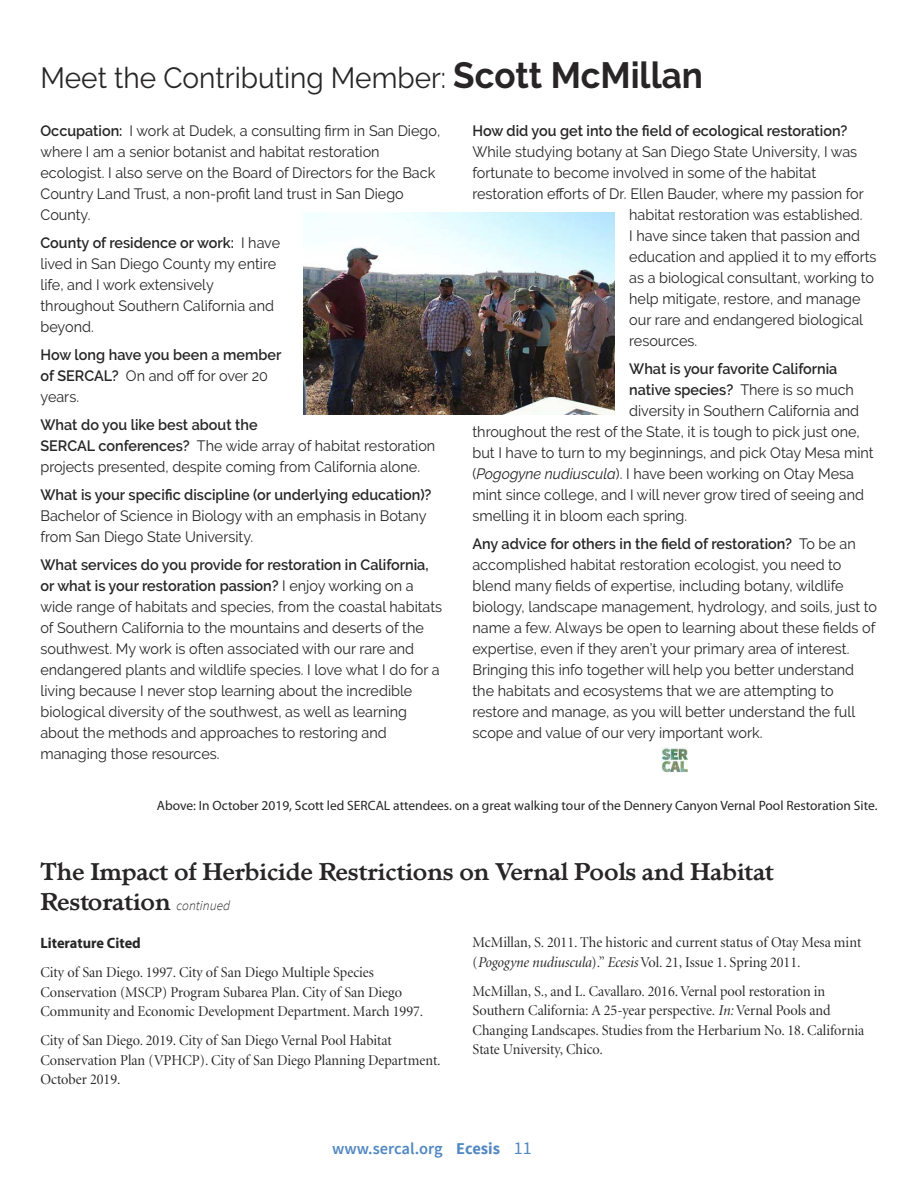
<style>
.page{position:relative;width:918px;height:1188px;background:#fff}
.page>*{position:absolute;margin:0;border:0;box-sizing:border-box;transform-origin:0 0}
.t1{font:29.1px "Raleway";color:#272526;scale:.96 1}
.t2{font:700 25.5px/30px "TC Administer";color:#272526}
.t3{font:600 16.5px "Source Sans Pro";color:#5288c2}
.t4{font:15px/21px "Raleway";color:#272526;scale:.96 1}
.t5{font:15px/19.5px "Minion Display";color:#272526;scale:.96 1}
.t6{font:600 15px/21px "Raleway";color:#272526;scale:.96 1}
.t7{font:700 15px "Myriad Pro";color:#272526;scale:.96 1}
.t8{font:13.5px "Myriad Pro";color:#272526}
.s1{font-weight:700;font-size:36.45px}
.s2{font-weight:400}
.s3{font-style:italic}
.s4{font-weight:600}
.s5{font-family:"Source Sans Pro";font-weight:300;font-style:italic;font-size:13.5px}
.s6{font-weight:700}
.s7{font-weight:400;font-size:18px}
</style>
<div class="page">
<svg style="left:664px;top:772px;width:24px;height:1px"></svg>
<img style="left:661px;top:748px;width:27px;height:24px">
<img style="left:304px;top:212px;width:310px;height:203px">
<h1 class="t1" style="left:40px;top:61px;width:692px">Meet the Contributing Member: <span class="s1">Scott McMillan</span></h1>
<p class="t6" style="left:472px;top:120px;width:392px">How did you get into the field of ecological restoration?</p>
<p class="t4" style="left:472px;top:141px;width:402px">While studying botany at San Diego State University, I was</p>
<p class="t4" style="left:472px;top:162px;width:360px">fortunate to become involved in some of the habitat</p>
<p class="t4" style="left:472px;top:183px;width:409px">restoration efforts of Dr. Ellen Bauder, where my passion for</p>
<p class="t4" style="left:629px;top:204px;width:245px">habitat restoration was established.</p>
<p class="t4" style="left:629px;top:225px;width:242px">I have since taken that passion and</p>
<p class="t4" style="left:629px;top:246px;width:259px">education and applied it to my efforts</p>
<p class="t4" style="left:629px;top:267px;width:256px">as a biological consultant, working to</p>
<p class="t4" style="left:629px;top:288px;width:242px">help mitigate, restore, and manage</p>
<p class="t4" style="left:629px;top:309px;width:245px">our rare and endangered biological</p>
<p class="t4" style="left:629px;top:330px;width:72px">resources.</p>
<p class="t6" style="left:629px;top:358px;width:218px">What is your favorite California</p>
<p class="t6" style="left:629px;top:379px;width:236px">native species? <span class="s2">There is so much</span></p>
<p class="t4" style="left:629px;top:400px;width:241px">diversity in Southern California and</p>
<p class="t4" style="left:472px;top:421px;width:405px">throughout the rest of the State, it is tough to pick just one,</p>
<p class="t4" style="left:472px;top:442px;width:419px">but I have to turn to my beginnings, and pick Otay Mesa mint</p>
<p class="t4" style="left:472px;top:463px;width:399px">(<span class="s3">Pogogyne nudiuscula</span>). I have been working on Otay Mesa</p>
<p class="t4" style="left:472px;top:484px;width:409px">mint since college, and I will never grow tired of seeing and</p>
<p class="t4" style="left:472px;top:505px;width:225px">smelling it in bloom each spring.</p>
<p class="t4" style="left:472px;top:533px;width:423px"><span class="s4">Any advice for others in the field of restoration?</span> To be an accomplished habitat restoration ecologist, you need to blend many fields of expertise, including botany, wildlife biology, landscape management, hydrology, and soils, just to name a few. Always be open to learning about these fields of expertise, even if they aren’t your primary area of interest.<br>Bringing this info together will help you better understand the habitats and ecosystems that we are attempting to restore and manage, as you will better understand the full scope and value of our very important work.</p>
<p class="t4" style="left:40px;top:120px;width:418px"><span class="s4">Occupation:</span> I work at Dudek, a consulting firm in San Diego, where I am a senior botanist and habitat restoration ecologist. I also serve on the Board of Directors for the Back Country Land Trust, a non-profit land trust in San Diego County.</p>
<p class="t4" style="left:40px;top:232px;width:251px"><span class="s4">County of residence or work:</span> I have lived in San Diego County my entire life, and I work extensively throughout Southern California and beyond.</p>
<p class="t6" style="left:40px;top:344px;width:253px">How long have you been a member of SERCAL? <span class="s2">On and off for over 20 years.</span></p>
<p class="t4" style="left:40px;top:414px;width:413px"><span class="s4">What do you like best about the<br>SERCAL conferences?</span> The wide array of habitat restoration projects presented, despite coming from California alone.</p>
<p class="t6" style="left:40px;top:484px;width:409px">What is your specific discipline (or underlying education)?</p>
<p class="t4" style="left:40px;top:505px;width:404px">Bachelor of Science in Biology with an emphasis in Botany from San Diego State University.</p>
<p class="t4" style="left:40px;top:554px;width:420px"><span class="s4">What services do you provide for restoration in California, or what is your restoration passion?</span> I enjoy working on a wide range of habitats and species, from the coastal habitats of Southern California to the mountains and deserts of the southwest. My work is often associated with our rare and endangered plants and wildlife species. I love what I do for a living because I never stop learning about the incredible biological diversity of the southwest, as well as learning about the methods and approaches to restoring and managing those resources.</p>
<p class="t8" style="left:157px;top:801px;width:722px">Above: In October 2019, Scott led SERCAL attendees. on a great walking tour of the Dennery Canyon Vernal Pool Restoration Site.</p>
<h2 class="t2" style="left:40px;top:859px;width:735px">The Impact of Herbicide Restrictions on Vernal Pools and Habitat<br>Restoration <span class="s5">continued</span></h2>
<p class="t7" style="left:40px;top:937px;width:106px">Literature Cited</p>
<p class="t5" style="left:40px;top:964px;width:400px">City of San Diego. 1997. City of San Diego Multiple Species<br>Conservation (MSCP) Program Subarea Plan. City of San Diego<br>Community and Economic Development Department. March 1997.</p>
<p class="t5" style="left:40px;top:1032px;width:418px">City of San Diego. 2019. City of San Diego Vernal Pool Habitat<br>Conservation Plan (VPHCP). City of San Diego Planning Department.<br>October 2019.</p>
<p class="t5" style="left:473px;top:934px;width:406px">McMillan, S. 2011. The historic and current status of Otay Mesa mint (<span class="s3">Pogogyne nudiuscula</span>).” <span class="s3">Ecesis</span> Vol. 21, Issue 1. Spring 2011.</p>
<p class="t5" style="left:473px;top:983px;width:409px">McMillan, S., and L. Cavallaro. 2016. Vernal pool restoration in Southern California: A 25-year perspective. <span class="s3">In:</span> Vernal Pools and Changing Landscapes. Studies from the Herbarium No. 18. California State University, Chico.</p>
<p class="t3" style="left:332px;top:1138px;width:201px">www.sercal.org <span class="s6">Ecesis</span> <span class="s7">11</span></p>
</div>
